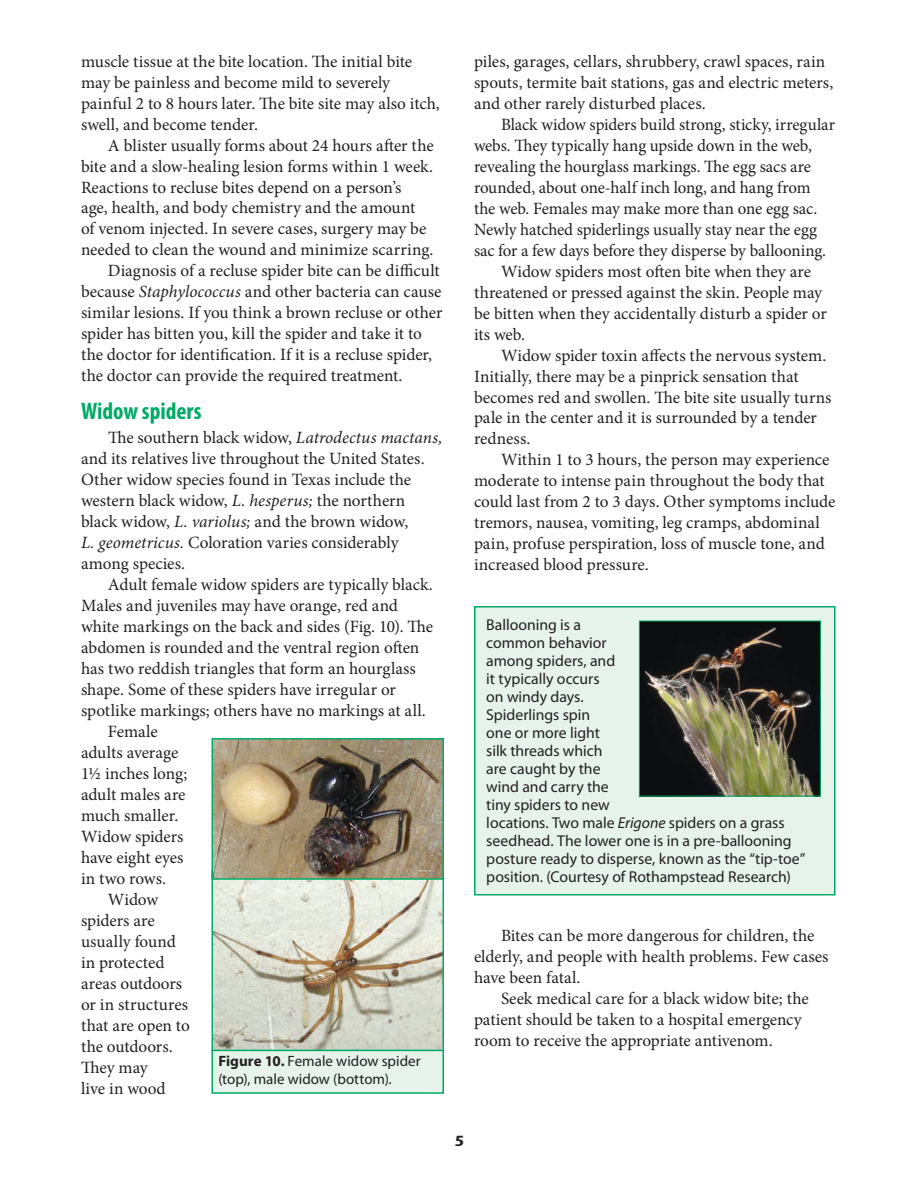
<style>
.page{position:relative;width:918px;height:1188px;background:#fff}
.page>*{position:absolute;margin:0;border:0;box-sizing:border-box;transform-origin:0 0}
.subheads{font:700 condensed 24px "Myriad Pro";color:#00ab66}
.body_text{font:17.25px/21px "Minion Pro";letter-spacing:-.005em;color:#231f20}
.captions{font:15.75px/18px "Myriad Pro";letter-spacing:-.005em;color:#231f20}
.t1{font:700 condensed 15.75px "Myriad Pro";color:#231f20;scale:1.43 1}
.captions-2{font:15px/18px "Myriad Pro";color:#231f20}
.s1{font-style:italic}
.s2{font-weight:700}
</style>
<div class="page">
<div style="left:475px;top:607px;width:360px;height:288px;background:#e6f3eb"></div>
<div style="left:474px;top:606px;width:362px;height:290px;border:2px solid #00ab66"></div>
<img style="left:641px;top:623px;width:178px;height:171px">
<div style="left:639px;top:621px;width:182px;height:175px;border:1px solid #00ab66"></div>
<img style="left:215px;top:880px;width:226px;height:169px">
<div style="left:212px;top:870px;width:232px;height:182px;border:2px solid #00ab66"></div>
<div style="left:212px;top:1050px;width:231px;height:43px;background:#e6f3eb"></div>
<div style="left:212px;top:1050px;width:232px;height:44px;border:2px solid #00ab66"></div>
<img style="left:215px;top:741px;width:226px;height:136px">
<div style="left:212px;top:738px;width:232px;height:142px;border:2px solid #00ab66"></div>
<p class="body_text" style="left:81px;top:51px;width:360px">muscle tissue at the bite location. The initial bite may be painless and become mild to severely painful 2 to 8 hours later. The bite site may also itch, swell, and become tender.</p>
<p class="body_text" style="left:81px;top:135px;width:354px;text-indent:27px">A blister usually forms about 24 hours after the bite and a slow-healing lesion forms within 1 week.<br>Reactions to recluse bites depend on a person’s<br>age, health, and body chemistry and the amount<br>of venom injected. In severe cases, surgery may be needed to clean the wound and minimize scarring.</p>
<p class="body_text" style="left:81px;top:261px;width:363px;text-indent:27px">Diagnosis of a recluse spider bite can be difficult because <span class="s1">Staphylococcus</span> and other bacteria can cause similar lesions. If you think a brown recluse or other spider has bitten you, kill the spider and take it to the doctor for identification. If it is a recluse spider, the doctor can provide the required treatment.</p>
<p class="subheads" style="left:81px;top:396px;width:122px">Widow spiders</p>
<p class="body_text" style="left:81px;top:427px;width:363px;text-indent:27px">The southern black widow, <span class="s1">Latrodectus mactans, </span>and its relatives live throughout the United States.<br>Other widow species found in Texas include the western black widow, <span class="s1">L. hesperus;</span> the northern black widow, <span class="s1">L. variolus;</span> and the brown widow,<br><span class="s1">L. geometricus.</span> Coloration varies considerably among species.</p>
<p class="body_text" style="left:81px;top:574px;width:354px;text-indent:27px">Adult female widow spiders are typically black.<br>Males and juveniles may have orange, red and white markings on the back and sides (Fig. 10). The abdomen is rounded and the ventral region often has two reddish triangles that form an hourglass shape. Some of these spiders have irregular or spotlike markings; others have no markings at all.</p>
<p class="body_text" style="left:81px;top:721px;width:108px;text-indent:27px">Female adults average<br>1½ inches long; adult males are much smaller.<br>Widow spiders have eight eyes in two rows.</p>
<p class="body_text" style="left:81px;top:889px;width:110px;text-indent:27px">Widow spiders are usually found in protected areas outdoors or in structures that are open to the outdoors.<br>They may<br>live in wood</p>
<p class="captions-2" style="left:218px;top:1052px;width:204px"><span class="s2">Figure 10.</span> Female widow spider (top), male widow (bottom).</p>
<p class="body_text" style="left:474px;top:51px;width:361px">piles, garages, cellars, shrubbery, crawl spaces, rain spouts, termite bait stations, gas and electric meters, and other rarely disturbed places.</p>
<p class="body_text" style="left:474px;top:114px;width:363px;text-indent:27px">Black widow spiders build strong, sticky, irregular webs. They typically hang upside down in the web, revealing the hourglass markings. The egg sacs are rounded, about one-half inch long, and hang from the web. Females may make more than one egg sac.<br>Newly hatched spiderlings usually stay near the egg sac for a few days before they disperse by ballooning.</p>
<p class="body_text" style="left:474px;top:261px;width:354px;text-indent:27px">Widow spiders most often bite when they are threatened or pressed against the skin. People may be bitten when they accidentally disturb a spider or its web.</p>
<p class="body_text" style="left:474px;top:345px;width:359px;text-indent:27px">Widow spider toxin affects the nervous system.<br>Initially, there may be a pinprick sensation that becomes red and swollen. The bite site usually turns pale in the center and it is surrounded by a tender redness.</p>
<p class="body_text" style="left:474px;top:450px;width:363px;text-indent:27px">Within 1 to 3 hours, the person may experience moderate to intense pain throughout the body that could last from 2 to 3 days. Other symptoms include tremors, nausea, vomiting, leg cramps, abdominal pain, profuse perspiration, loss of muscle tone, and increased blood pressure.</p>
<p class="captions" style="left:486px;top:616px;width:321px">Ballooning is a<br>common behavior<br>among spiders, and<br>it typically occurs<br>on windy days.<br>Spiderlings spin<br>one or more light<br>silk threads which<br>are caught by the<br>wind and carry the<br>tiny spiders to new<br>locations. Two male <span class="s1">Erigone</span> spiders on a grass seedhead. The lower one is in a pre-ballooning posture ready to disperse, known as the “tip-toe” position. (Courtesy of Rothampstead Research)</p>
<p class="body_text" style="left:474px;top:925px;width:356px;text-indent:27px">Bites can be more dangerous for children, the elderly, and people with health problems. Few cases have been fatal.</p>
<p class="body_text" style="left:474px;top:988px;width:336px;text-indent:27px">Seek medical care for a black widow bite; the patient should be taken to a hospital emergency room to receive the appropriate antivenom.</p>
<p class="t1" style="left:455px;top:1131px;width:8px">5</p>
</div>
